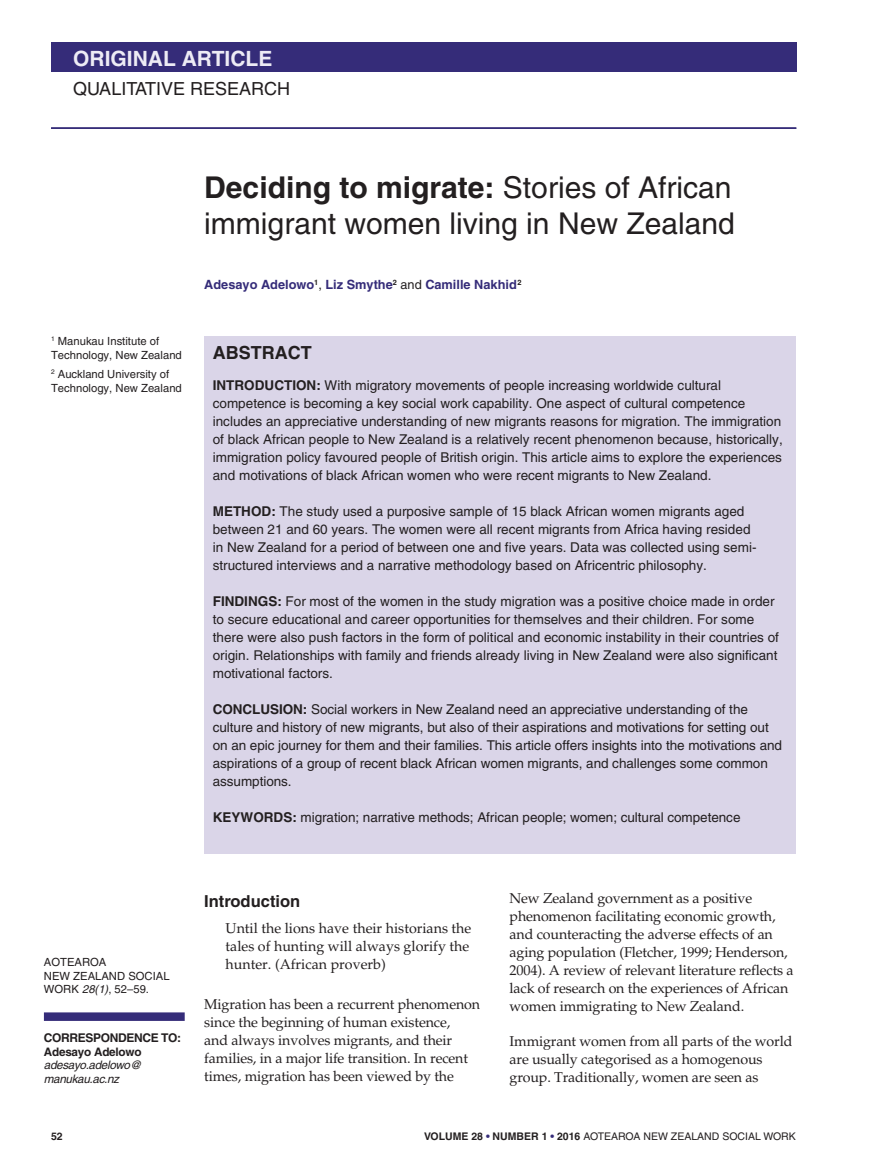
<style>
.page{position:relative;width:881px;height:1170px;background:#fff}
.page>*{position:absolute;margin:0;border:0;box-sizing:border-box;transform-origin:0 0}
.t1{font:30px/36px "Helvetica";color:#231f20}
.t2{font:700 21px "Helvetica";color:#edebf5}
.t3{font:18px "Helvetica";color:#231f20}
.t4{font:700 18px "Helvetica";color:#231f20}
.t5{font:700 16.5px "Helvetica";color:#231f20}
.t6{font:14.25px/18px "Palatino";letter-spacing:-.01em;color:#231f20}
.t7{font:13.5px/18px "Helvetica";color:#231f20}
.t8{font:700 12.75px "Helvetica";color:#352c79}
.t9{font:700 12px "Helvetica";letter-spacing:-.03em;color:#231f20}
.t10{font:italic 11.7px/13.5px "Helvetica";letter-spacing:-.03em;color:#231f20}
.t11{font:700 11.7px "Helvetica";letter-spacing:-.02em;color:#231f20}
.t12{font:11.25px/13.5px "Helvetica";color:#231f20}
.t13{font:10.5px "Helvetica";color:#231f20}
.t14{font:700 10.5px "Helvetica";color:#231f20}
.s1{font-weight:700}
.s2{font-weight:400;color:#231f20}
.s3{font-style:italic}
.s4{font-weight:700;color:#352c79}
</style>
<div class="page">
<div style="left:51px;top:43px;width:745px;height:29px;background:#352c79"></div>
<hr style="left:51px;top:127px;width:745px;height:2px;background:#352c79">
<div style="left:204px;top:336px;width:591px;height:518px;background:#dad5e8"></div>
<div style="left:44px;top:1012px;width:141px;height:8px;background:#352c79"></div>
<h2 class="t2" style="left:73px;top:50px;width:201px">ORIGINAL ARTICLE</h2>
<h3 class="t3" style="left:73px;top:82px;width:218px">QUALITATIVE RESEARCH</h3>
<h1 class="t1" style="left:204px;top:172px;width:532px"><span class="s1">Deciding to migrate:</span> Stories of African immigrant women living in New Zealand</h1>
<p class="t12" style="left:51px;top:335px;width:132px"><sup>1</sup> Manukau Institute of<br>Technology, New Zealand</p>
<p class="t12" style="left:51px;top:368px;width:132px"><sup>2</sup> Auckland University of<br>Technology, New Zealand</p>
<p class="t8" style="left:204px;top:280px;width:319px">Adesayo Adelowo<sup>1</sup><span class="s2">,</span> Liz Smythe<sup>2</sup> <span class="s2">and</span> Camille Nakhid<sup>2</sup></p>
<h3 class="t4" style="left:213px;top:346px;width:100px">ABSTRACT</h3>
<p class="t7" style="left:213px;top:377px;width:571px"><span class="s1">INTRODUCTION:</span> With migratory movements of people increasing worldwide cultural competence is becoming a key social work capability. One aspect of cultural competence includes an appreciative understanding of new migrants reasons for migration. The immigration of black African people to New Zealand is a relatively recent phenomenon because, historically, immigration policy favoured people of British origin. This article aims to explore the experiences and motivations of black African women who were recent migrants to New Zealand.</p>
<p class="t7" style="left:213px;top:503px;width:545px"><span class="s1">METHOD:</span> The study used a purposive sample of 15 black African women migrants aged between 21 and 60 years. The women were all recent migrants from Africa having resided in New Zealand for a period of between one and five years. Data was collected using semi&shy;structured interviews and a narrative methodology based on Africentric philosophy.</p>
<p class="t7" style="left:213px;top:593px;width:567px"><span class="s1">FINDINGS:</span> For most of the women in the study migration was a positive choice made in order to secure educational and career opportunities for themselves and their children. For some there were also push factors in the form of political and economic instability in their countries of origin. Relationships with family and friends already living in New Zealand were also significant motivational factors.</p>
<p class="t7" style="left:213px;top:701px;width:570px"><span class="s1">CONCLUSION:</span> Social workers in New Zealand need an appreciative understanding of the culture and history of new migrants, but also of their aspirations and motivations for setting out on an epic journey for them and their families. This article offers insights into the motivations and aspirations of a group of recent black African women migrants, and challenges some common assumptions.</p>
<p class="t7" style="left:213px;top:809px;width:529px"><span class="s1">KEYWORDS:</span> migration; narrative methods; African people; women; cultural competence</p>
<p class="t12" style="left:44px;top:956px;width:127px">AOTEAROA<br>NEW ZEALAND SOCIAL<br>WORK <span class="s3">28(1)</span>, 52–59.</p>
<p class="t9" style="left:44px;top:1033px;width:139px">CORRESPONDENCE TO:</p>
<p class="t11" style="left:44px;top:1047px;width:99px">Adesayo Adelowo</p>
<p class="t10" style="left:44px;top:1059px;width:99px">adesayo.adelowo@ manukau.ac.nz</p>
<p class="t5" style="left:204px;top:894px;width:97px">Introduction</p>
<p class="t6" style="left:225px;top:921px;width:247px">Until the lions have their historians the tales of hunting will always glorify the hunter. (African proverb)</p>
<p class="t6" style="left:204px;top:996px;width:277px">Migration has been a recurrent phenomenon since the beginning of human existence,<br>and always involves migrants, and their families, in a major life transition. In recent times, migration has been viewed by the</p>
<p class="t6" style="left:509px;top:890px;width:285px">New Zealand government as a positive phenomenon facilitating economic growth, and counteracting the adverse effects of an aging population (Fletcher, 1999; Henderson, 2004). A review of relevant literature reflects a lack of research on the experiences of African women immigrating to New Zealand.</p>
<p class="t6" style="left:509px;top:1033px;width:284px">Immigrant women from all parts of the world are usually categorised as a homogenous group. Traditionally, women are seen as</p>
<p class="t14" style="left:51px;top:1132px;width:13px">52</p>
<p class="t13" style="left:424px;top:1132px;width:373px"><span class="s1">VOLUME 28</span> <span class="s4">•</span> <span class="s1">NUMBER 1</span> <span class="s4">•</span> <span class="s1">2016</span> AOTEAROA NEW ZEALAND SOCIAL WORK</p>
</div>
